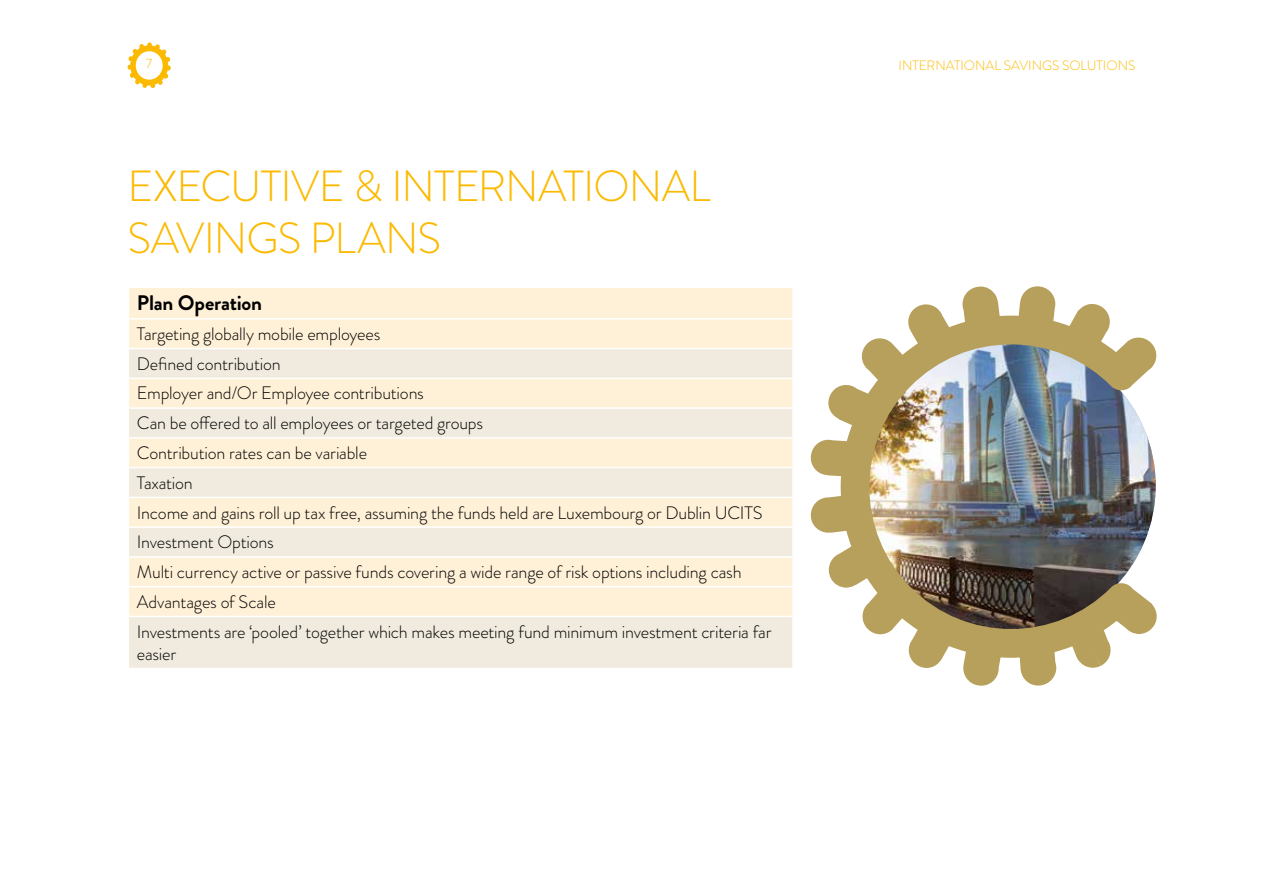
<style>
.page{position:relative;width:1263px;height:893px;background:#fff}
.page>*{position:absolute;margin:0;border:0;box-sizing:border-box;transform-origin:0 0}
.t1{font:300 43.5px/52.2px "Brandon Grotesque";letter-spacing:-.02em;color:#fbba00}
.t2{font:700 21px "Brandon Grotesque";letter-spacing:-.01em;color:#000}
.t3{font:300 18px/29.7px "Brandon Grotesque";letter-spacing:-.01em;color:#000}
.t4{font:300 13.5px "Brandon Grotesque";color:#fbba00}
</style>
<div class="page">
<svg style="left:127px;top:43px;width:44px;height:45px"></svg>
<div style="left:129px;top:288px;width:663px;height:60px;background:#fff1d7"></div>
<svg style="left:129px;top:349px;width:663px;height:319px;background:#f6eddb"></svg>
<hr style="left:128px;top:318px;width:666px;height:2px;background:#fff">
<hr style="left:128px;top:378px;width:666px;height:1px;background:#fff">
<hr style="left:128px;top:407px;width:666px;height:2px;background:#fff">
<hr style="left:128px;top:437px;width:666px;height:2px;background:#fff">
<hr style="left:128px;top:467px;width:666px;height:1px;background:#fff">
<hr style="left:128px;top:497px;width:666px;height:1px;background:#fff">
<hr style="left:128px;top:526px;width:666px;height:2px;background:#fff">
<hr style="left:128px;top:556px;width:666px;height:2px;background:#fff">
<hr style="left:128px;top:586px;width:666px;height:1px;background:#fff">
<hr style="left:128px;top:616px;width:666px;height:1px;background:#fff">
<img style="left:810px;top:286px;width:347px;height:400px">
<p class="t4" style="left:146px;top:54px;width:8px">7</p>
<p class="t4" style="left:899px;top:56px;width:238px">INTERNATIONAL SAVINGS SOLUTIONS</p>
<h1 class="t1" style="left:128px;top:160px;width:585px">EXECUTIVE &amp; INTERNATIONAL<br>SAVINGS PLANS</h1>
<p class="t2" style="left:137px;top:288px;width:127px">Plan Operation</p>
<p class="t3" style="left:137px;top:319px;width:636px">Targeting globally mobile employees<br>Defined contribution<br>Employer and/Or Employee contributions<br>Can be offered to all employees or targeted groups<br>Contribution rates can be variable<br>Taxation<br>Income and gains roll up tax free, assuming the funds held are Luxembourg or Dublin UCITS Investment Options<br>Multi currency active or passive funds covering a wide range of risk options including cash Advantages of Scale<br>Investments are ‘pooled’ together which makes meeting fund minimum investment criteria far</p>
<p class="t3" style="left:137px;top:639px;width:41px">easier</p>
</div>
